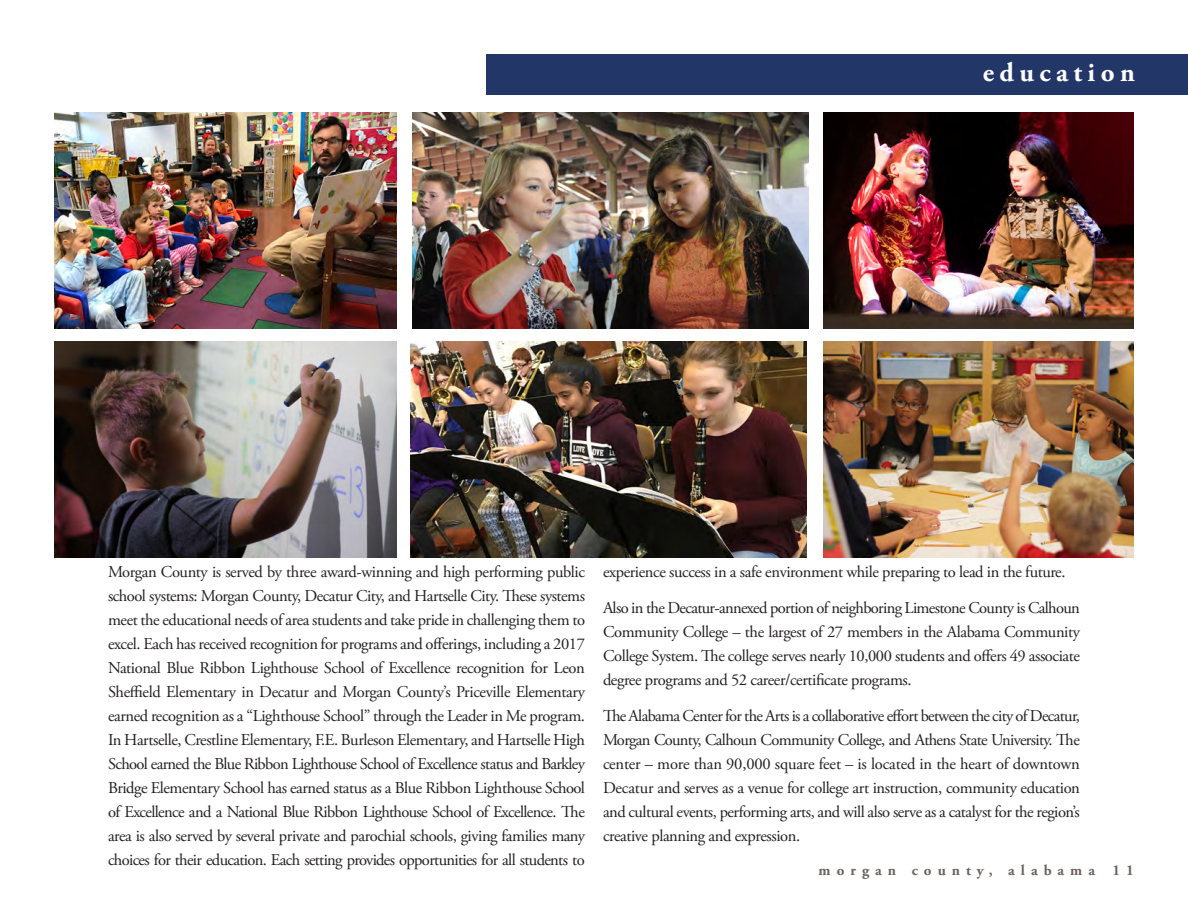
<style>
.page{position:relative;width:1188px;height:918px;background:#fff}
.page>*{position:absolute;margin:0;border:0;box-sizing:border-box;transform-origin:0 0}
.t1{font:700 27px "Adobe Garamond Pro";letter-spacing:.2em;color:#fff}
.t2{font:16.5px/24px "Adobe Garamond Pro";letter-spacing:-.025em;color:#231f20;text-align:justify}
.t3{font:700 15px "Adobe Garamond Pro";letter-spacing:.4em;color:#6b6360}
</style>
<div class="page">
<div style="left:486px;top:54px;width:702px;height:40px;background:#223668"></div>
<img style="left:54px;top:342px;width:342px;height:216px">
<img style="left:824px;top:112px;width:310px;height:216px">
<img style="left:54px;top:112px;width:342px;height:216px">
<img style="left:412px;top:112px;width:396px;height:216px">
<img style="left:824px;top:342px;width:310px;height:216px">
<img style="left:410px;top:342px;width:396px;height:216px">
<p class="t1" style="left:983px;top:57px;width:154px">education</p>
<p class="t2" style="left:108px;top:560px;width:479px">Morgan County is served by three award-winning and high performing public school systems: Morgan County, Decatur City, and Hartselle City. These systems meet the educational needs of area students and take pride in challenging them to excel. Each has received recognition for programs and offerings, including a 2017<br>National Blue Ribbon Lighthouse School of Excellence recognition for Leon Sheffield Elementary in Decatur and Morgan County’s Priceville Elementary earned recognition as a “Lighthouse School” through the Leader in Me program.<br>In Hartselle, Crestline Elementary, F.E. Burleson Elementary, and Hartselle High School earned the Blue Ribbon Lighthouse School of Excellence status and Barkley Bridge Elementary School has earned status as a Blue Ribbon Lighthouse School of Excellence and a National Blue Ribbon Lighthouse School of Excellence. The area is also served by several private and parochial schools, giving families many choices for their education. Each setting provides opportunities for all students to</p>
<p class="t2" style="left:603px;top:560px;width:464px">experience success in a safe environment while preparing to lead in the future.</p>
<p class="t2" style="left:603px;top:596px;width:479px">Also in the Decatur-annexed portion of neighboring Limestone County is Calhoun Community College – the largest of 27 members in the Alabama Community College System. The college serves nearly 10,000 students and offers 49 associate degree programs and 52 career/certificate programs.</p>
<p class="t2" style="left:603px;top:704px;width:479px">The Alabama Center for the Arts is a collaborative effort between the city of Decatur, Morgan County, Calhoun Community College, and Athens State University. The center – more than 90,000 square feet – is located in the heart of downtown Decatur and serves as a venue for college art instruction, community education and cultural events, performing arts, and will also serve as a catalyst for the region’s creative planning and expression.</p>
<p class="t3" style="left:819px;top:861px;width:317px">morgan county, alabama 11</p>
</div>
